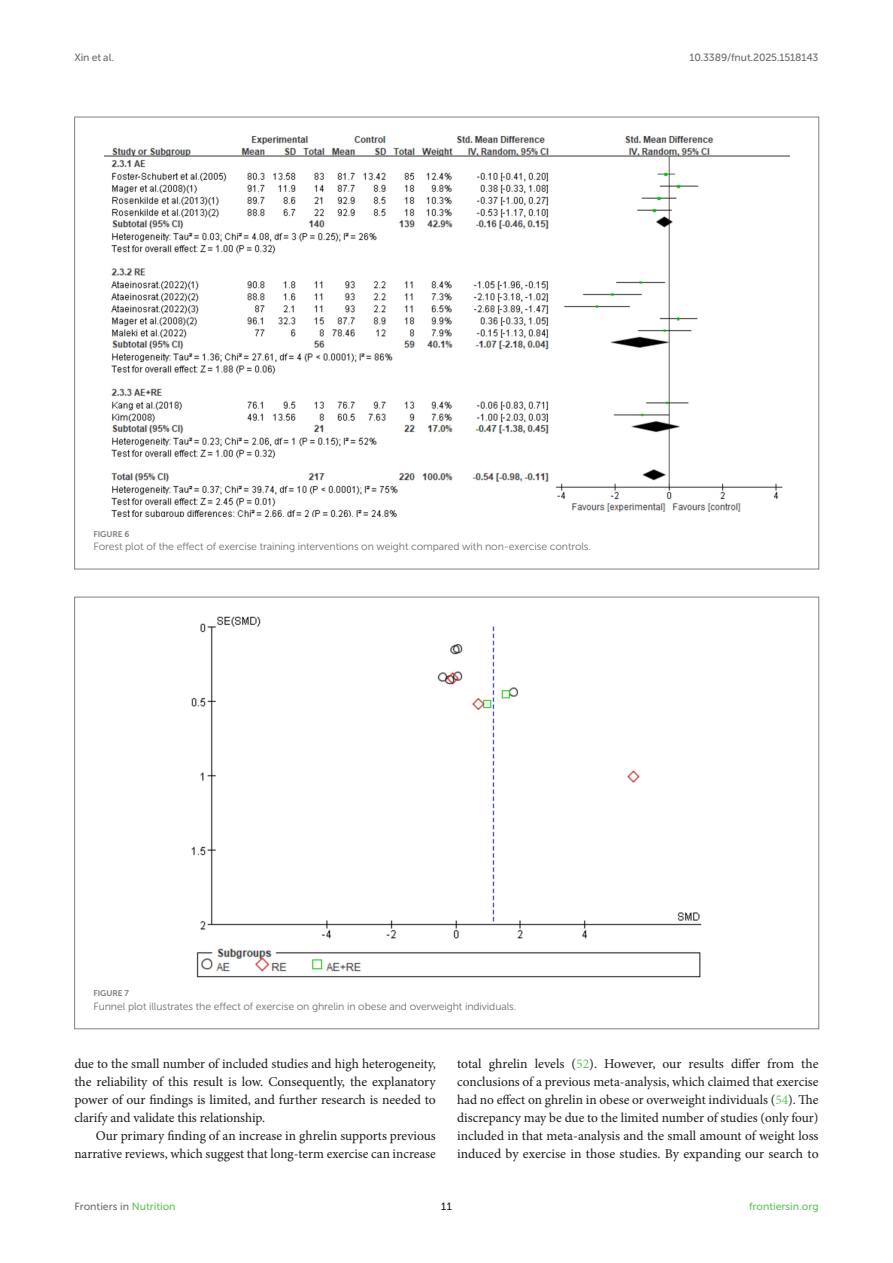
<style>
.page{position:relative;width:893px;height:1263px;background:#fff}
.page>*{position:absolute;margin:0;border:0;box-sizing:border-box;transform-origin:0 0}
.TEXT{font:13.5px/18px "Minion Pro";letter-spacing:-.005em;color:#1b1c1b;text-align:justify}
.FIG_LEG{font:10.5px "Museo Sans 300";letter-spacing:-.01em;color:#706f70}
.t1{font:10.5px "Museo Sans 500";letter-spacing:-.015em;color:#706f70}
.t2{font:10.5px "Museo Sans 500";color:#65c161}
.t3{font:10.5px "Museo Sans 500";color:#1b1c1b}
.FIG_HD{font:8.25px "Museo Sans 700";letter-spacing:-.01em;color:#7e7f7f}
.s1{color:#65c161}
</style>
<div class="page">
<img style="left:104px;top:136px;width:686px;height:381px">
<img style="left:192px;top:616px;width:510px;height:362px">
<p class="t1" style="left:74px;top:51px;width:41px">Xin et al.</p>
<p class="t1" style="left:689px;top:51px;width:131px">10.3389/fnut.2025.1518143</p>
<p class="FIG_HD" style="left:94px;top:529px;width:37px">FIGURE 6</p>
<p class="FIG_LEG" style="left:94px;top:541px;width:499px">Forest plot of the effect of exercise training interventions on weight compared with non-exercise controls.</p>
<p class="FIG_HD" style="left:94px;top:989px;width:37px">FIGURE 7</p>
<p class="FIG_LEG" style="left:94px;top:1000px;width:424px">Funnel plot illustrates the effect of exercise on ghrelin in obese and overweight individuals.</p>
<p class="TEXT" style="left:74px;top:1055px;width:363px">due to the small number of included studies and high heterogeneity, the reliability of this result is low. Consequently, the explanatory power of our findings is limited, and further research is needed to clarify and validate this relationship.</p>
<p class="TEXT" style="left:74px;top:1127px;width:363px;text-align:right">Our primary finding of an increase in ghrelin supports previous narrative reviews, which suggest that long-term exercise can increase</p>
<p class="TEXT" style="left:457px;top:1055px;width:363px">total ghrelin levels (<span class="s1">52</span>). However, our results differ from the conclusions of a previous meta-analysis, which claimed that exercise had no effect on ghrelin in obese or overweight individuals (<span class="s1">54</span>). The discrepancy may be due to the limited number of studies (only four) included in that meta-analysis and the small amount of weight loss induced by exercise in those studies. By expanding our search to</p>
<p class="t1" style="left:74px;top:1200px;width:103px">Frontiers in <span class="s1">Nutrition</span></p>
<p class="t3" style="left:441px;top:1200px;width:12px">11</p>
<p class="t2" style="left:749px;top:1200px;width:71px">frontiersin.org</p>
</div>
